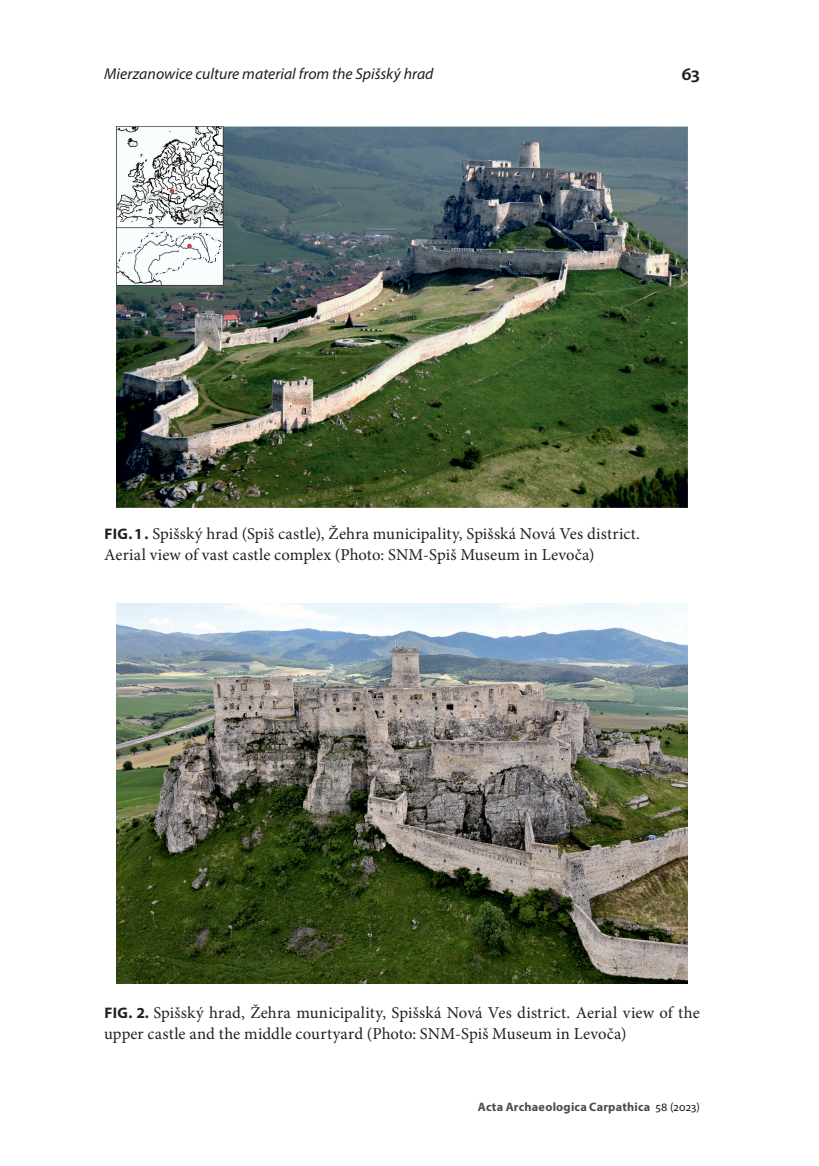
<style>
.page{position:relative;width:819px;height:1166px;background:#fff}
.page>*{position:absolute;margin:0;border:0;box-sizing:border-box;transform-origin:0 0}
.t1{font:600 19.25px "Myriad Pro";color:#231f20}
.podpis_rysunku{font:16.62px/21px "Minion Pro";letter-spacing:.01em;color:#231f20}
.t2{font:italic 15.75px "Myriad Pro";color:#231f20}
.t3{font:700 12.25px "Myriad Pro";letter-spacing:.02em;color:#4b4c4d}
.s1{font-family:"Myriad Pro";font-weight:700;font-size:15.4px}
.s2{font-weight:400;color:#231f20}
</style>
<div class="page">
<img style="left:117px;top:127px;width:570px;height:380px">
<img style="left:117px;top:603px;width:570px;height:380px">
<p class="t2" style="left:104px;top:64px;width:331px">Mierzanowice culture material from the Spišský hrad</p>
<p class="t1" style="left:681px;top:61px;width:20px">63</p>
<p class="podpis_rysunku" style="left:104px;top:523px;width:537px"><span class="s1">FIG. 1 .</span> Spišský hrad (Spiš castle), Žehra municipality, Spišská Nová Ves district.<br>Aerial view of vast castle complex (Photo: SNM-Spiš Museum in Levoča)</p>
<p class="podpis_rysunku" style="left:104px;top:1002px;width:597px"><span class="s1">FIG. 2.</span> Spišský hrad, Žehra municipality, Spišská Nová Ves district. Aerial view of the upper castle and the middle courtyard (Photo: SNM-Spiš Museum in Levoča)</p>
<p class="t3" style="left:478px;top:1098px;width:223px">Acta Archaeologica Carpathica <span class="s2">58 (2023)</span></p>
</div>
